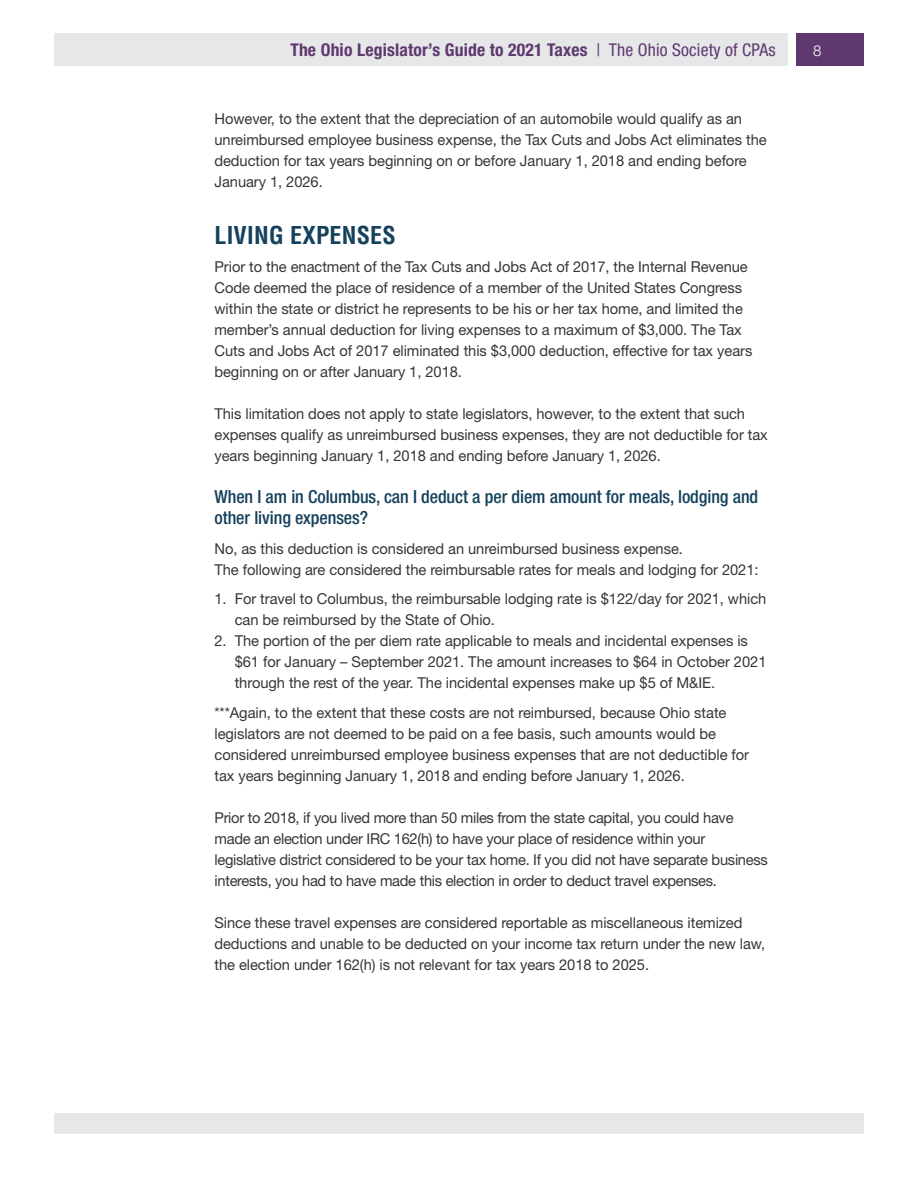
<style>
.page{position:relative;width:918px;height:1188px;background:#fff}
.page>*{position:absolute;margin:0;border:0;box-sizing:border-box;transform-origin:0 0}
.t1{font:700 condensed 24px "Helvetica LT Std";letter-spacing:.01em;color:#15415c}
.t2{font:500 condensed 18px/21px "Helvetica Neue LT Std";letter-spacing:-.005em;color:#15415c}
.t3{font:700 condensed 17.55px "Helvetica Neue LT Std";letter-spacing:.01em;color:#5e386e}
.t4{font:15px/21px "Helvetica Neue LT Std";letter-spacing:-.005em;color:#343737}
.t5{font:300 15px "Helvetica Neue LT Std";color:#fff}
.s1{font-weight:400}
</style>
<div class="page">
<div style="left:797px;top:34px;width:67px;height:32px;background:#5e386e"></div>
<div style="left:54px;top:34px;width:733px;height:32px;background:#e6e7e9"></div>
<div style="left:54px;top:1114px;width:810px;height:20px;background:#e6e7e9"></div>
<p class="t3" style="left:290px;top:39px;width:487px">The Ohio Legislator’s Guide to 2021 Taxes <span class="s1">| The Ohio Society of CPAs</span></p>
<p class="t5" style="left:813px;top:41px;width:10px">8</p>
<p class="t4" style="left:214px;top:108px;width:554px">However, to the extent that the depreciation of an automobile would qualify as an unreimbursed employee business expense, the Tax Cuts and Jobs Act eliminates the deduction for tax years beginning on or before January 1, 2018 and ending before January 1, 2026.</p>
<p class="t1" style="left:214px;top:221px;width:183px">LIVING EXPENSES</p>
<p class="t4" style="left:214px;top:256px;width:539px">Prior to the enactment of the Tax Cuts and Jobs Act of 2017, the Internal Revenue Code deemed the place of residence of a member of the United States Congress within the state or district he represents to be his or her tax home, and limited the member’s annual deduction for living expenses to a maximum of $3,000. The Tax Cuts and Jobs Act of 2017 eliminated this $3,000 deduction, effective for tax years beginning on or after January 1, 2018.</p>
<p class="t4" style="left:214px;top:403px;width:555px">This limitation does not apply to state legislators, however, to the extent that such expenses qualify as unreimbursed business expenses, they are not deductible for tax years beginning January 1, 2018 and ending before January 1, 2026.</p>
<p class="t2" style="left:214px;top:486px;width:545px">When I am in Columbus, can I deduct a per diem amount for meals, lodging and other living expenses?</p>
<p class="t4" style="left:214px;top:538px;width:470px">No, as this deduction is considered an unreimbursed business expense.</p>
<p class="t4" style="left:214px;top:559px;width:546px">The following are considered the reimbursable rates for meals and lodging for 2021:</p>
<p class="t4" style="left:235px;top:588px;width:533px;text-indent:-20px">1. For travel to Columbus, the reimbursable lodging rate is $122/day for 2021, which can be reimbursed by the State of Ohio.</p>
<p class="t4" style="left:235px;top:630px;width:533px;text-indent:-20px">2. The portion of the per diem rate applicable to meals and incidental expenses is $61 for January – September 2021. The amount increases to $64 in October 2021 through the rest of the year. The incidental expenses make up $5 of M&amp;IE.</p>
<p class="t4" style="left:214px;top:702px;width:536px">***Again, to the extent that these costs are not reimbursed, because Ohio state legislators are not deemed to be paid on a fee basis, such amounts would be considered unreimbursed employee business expenses that are not deductible for tax years beginning January 1, 2018 and ending before January 1, 2026.</p>
<p class="t4" style="left:214px;top:807px;width:555px">Prior to 2018, if you lived more than 50 miles from the state capital, you could have made an election under IRC 162(h) to have your place of residence within your legislative district considered to be your tax home. If you did not have separate business interests, you had to have made this election in order to deduct travel expenses.</p>
<p class="t4" style="left:214px;top:912px;width:552px">Since these travel expenses are considered reportable as miscellaneous itemized deductions and unable to be deducted on your income tax return under the new law, the election under 162(h) is not relevant for tax years 2018 to 2025.</p>
</div>
